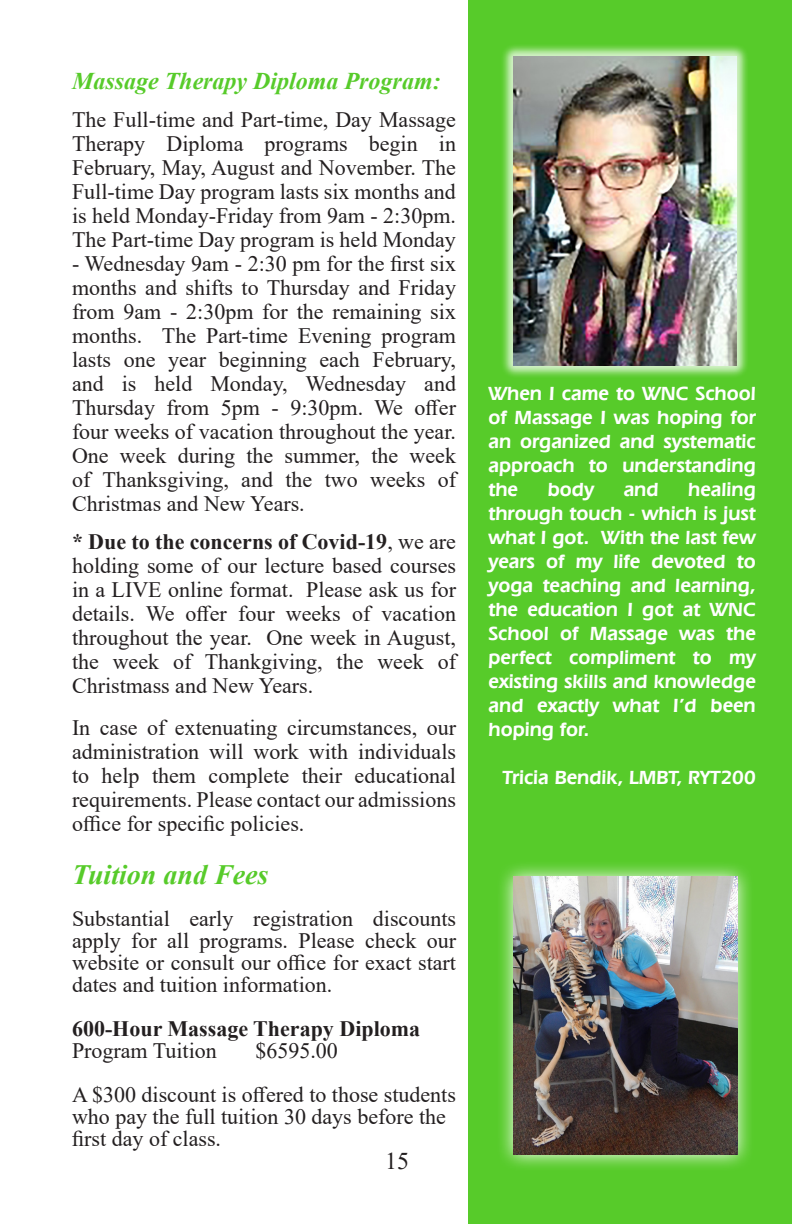
<style>
.page{position:relative;width:792px;height:1224px;background:#fff}
.page>*{position:absolute;margin:0;border:0;box-sizing:border-box;transform-origin:0 0}
.t1{font:italic 700 28px "Times New Roman";color:#57cb2a}
.t2{font:italic 700 24px "Times New Roman";color:#57cb2a}
.t3{font:24px "Times New Roman";color:#231f20}
.t4{font:22px/24px "Times New Roman";color:#231f20;text-align:justify}
.t5{font:700 22px/22px "Times New Roman";color:#231f20}
.t6{font:600 20px/24px "Eras IT Cby BT";color:#fff;text-align:justify}
.s1{font-weight:700}
.s2{font-weight:400}
</style>
<div class="page">
<div style="left:468px;top:0;width:324px;height:1224px;background:#57cb2a"></div>
<div style="left:501px;top:43px;width:248px;height:336px;background:#fff;opacity:.75"></div>
<img style="left:514px;top:57px;width:222px;height:309px">
<svg style="left:501px;top:865px;width:249px;height:302px;background:#7cd15b"></svg>
<img style="left:514px;top:877px;width:223px;height:278px">
<p class="t2" style="left:72px;top:64px;width:370px">Massage Therapy Diploma Program:</p>
<p class="t4" style="left:72px;top:107px;width:386px">The Full-time and Part-time, Day Massage Therapy Diploma programs begin in February, May, August and November. The Full-time Day program lasts six months and is held Monday-Friday from 9am - 2:30pm.<br>The Part-time Day program is held Monday</p>
<p class="t4" style="left:72px;top:251px;width:386px">- Wednesday 9am - 2:30 pm for the first six months and shifts to Thursday and Friday from 9am - 2:30pm for the remaining six months. The Part-time Evening program lasts one year beginning each February, and is held Monday, Wednesday and Thursday from 5pm - 9:30pm. We offer four weeks of vacation throughout the year.<br>One week during the summer, the week of Thanksgiving, and the two weeks of Christmas and New Years.</p>
<p class="t4" style="left:72px;top:529px;width:386px"><span class="s1">* Due to the concerns of Covid-19</span>, we are holding some of our lecture based courses in a LIVE online format. Please ask us for details. We offer four weeks of vacation throughout the year. One week in August, the week of Thankgiving, the week of Christmass and New Years.</p>
<p class="t4" style="left:72px;top:715px;width:386px">In case of extenuating circumstances, our administration will work with individuals to help them complete their educational requirements. Please contact our admissions office for specific policies.</p>
<p class="t1" style="left:72px;top:855px;width:198px">Tuition and Fees</p>
<p class="t4" style="left:72px;top:907px;width:386px;line-height:22px">Substantial early registration discounts apply for all programs. Please check our website or consult our office for exact start dates and tuition information.</p>
<p class="t5" style="left:72px;top:1017px;width:350px">600-Hour Massage Therapy Diploma<br><span class="s2">Program Tuition</span></p>
<p class="t4" style="left:255px;top:1038px;width:84px">$6595.00</p>
<p class="t4" style="left:72px;top:1083px;width:386px;line-height:22px;text-align:left">A $300 discount is offered to those students who pay the full tuition 30 days before the first day of class.</p>
<p class="t3" style="left:385px;top:1144px;width:25px">15</p>
<p class="t6" style="left:489px;top:381px;width:269px">When I came to WNC School of Massage I was hoping for an organized and systematic approach to understanding the</p>
<p class="t6" style="left:489px;top:477px;width:269px;text-indent:200px">healing through touch - which is just what I got. With the last few years of my life devoted to yoga teaching and learning, the education I got at WNC School of Massage was the perfect compliment to my existing skills and knowledge and exactly what I’d been hoping for.</p>
<p class="t6" style="left:502px;top:765px;width:255px">Tricia Bendik, LMBT, RYT200</p>
<p class="t6" style="left:548px;top:477px;width:48px">body</p>
<p class="t6" style="left:624px;top:477px;width:36px">and</p>
</div>
